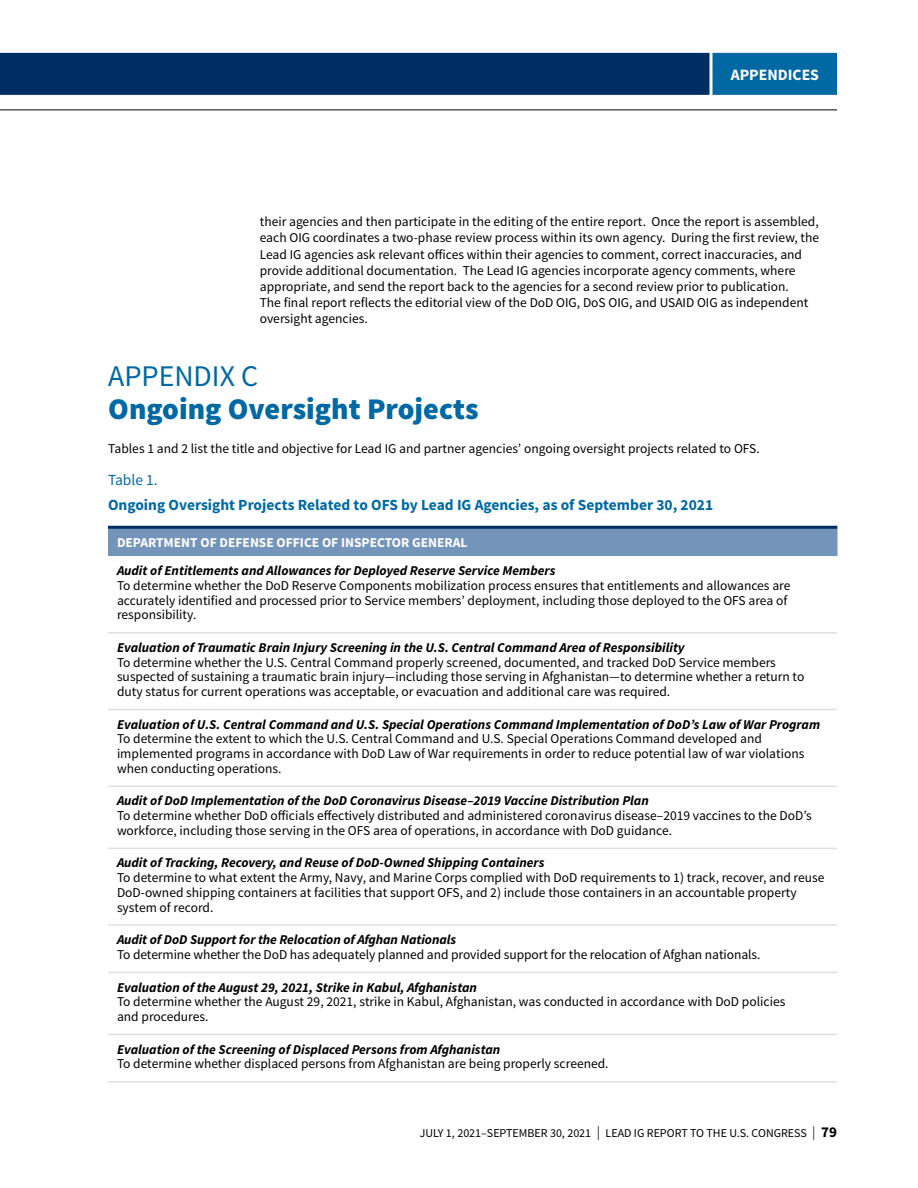
<style>
.page{position:relative;width:918px;height:1188px;background:#fff}
.page>*{position:absolute;margin:0;border:0;box-sizing:border-box;transform-origin:0 0}
.t1{font:900 30px/33px "Source Sans Pro";color:#0069a3}
.t2{font:700 15.75px "Source Sans Pro";color:#fff}
.t3{font:700 15.45px/25.5px "Source Sans Pro";color:#0069a3}
.t4{font:13.5px/14.7px "Source Sans Pro";color:#000}
.t5{font:italic 700 13.5px "Source Sans Pro";color:#000}
.t6{font:700 13.5px "Source Sans Pro";color:#fff}
.t7{font:12px "Source Sans Pro";color:#000}
.s1{font-weight:400}
.s2{font-weight:200;font-size:21px}
.s3{font-weight:700;font-size:15px}
</style>
<div class="page">
<hr style="left:0;top:110px;width:837px;height:1px;background:#000">
<hr style="left:108px;top:632px;width:729px;height:2px;background:#e2e1e1">
<hr style="left:108px;top:709px;width:729px;height:1px;background:#e2e1e1">
<hr style="left:108px;top:786px;width:729px;height:1px;background:#e2e1e1">
<hr style="left:108px;top:848px;width:729px;height:1px;background:#e2e1e1">
<hr style="left:108px;top:924px;width:729px;height:2px;background:#e2e1e1">
<hr style="left:108px;top:972px;width:729px;height:1px;background:#e2e1e1">
<hr style="left:108px;top:1034px;width:729px;height:1px;background:#e2e1e1">
<svg style="left:837px;top:525px;width:1px;height:31px"></svg>
<hr style="left:108px;top:1081px;width:729px;height:1px;background:#e2e1e1">
<div style="left:0;top:53px;width:710px;height:42px;background:#002d62"></div>
<div style="left:712px;top:53px;width:125px;height:42px;background:#0069a3"></div>
<div style="left:108px;top:527px;width:729px;height:29px;background:#7594b9"></div>
<hr style="left:108px;top:526px;width:729px;height:3px;background:#002d62">
<p class="t2" style="left:731px;top:64px;width:90px">APPENDICES</p>
<p class="t4" style="left:260px;top:214px;width:561px;line-height:16.2px">their agencies and then participate in the editing of the entire report. Once the report is assembled, each OIG coordinates a two-phase review process within its own agency. During the first review, the Lead IG agencies ask relevant offices within their agencies to comment, correct inaccuracies, and provide additional documentation. The Lead IG agencies incorporate agency comments, where appropriate, and send the report back to the agencies for a second review prior to publication.<br>The final report reflects the editorial view of the DoD OIG, DoS OIG, and USAID OIG as independent oversight agencies.</p>
<h3 class="t1" style="left:108px;top:360px;width:372px"><span class="s1">APPENDIX C<br></span>Ongoing Oversight Projects</h3>
<p class="t4" style="left:108px;top:441px;width:653px">Tables 1 and 2 list the title and objective for Lead IG and partner agencies’ ongoing oversight projects related to OFS.</p>
<p class="t3" style="left:108px;top:468px;width:607px"><span class="s1">Table 1.<br></span>Ongoing Oversight Projects Related to OFS by Lead IG Agencies, as of September 30, 2021</p>
<p class="t6" style="left:117px;top:534px;width:352px">DEPARTMENT OF DEFENSE OFFICE OF INSPECTOR GENERAL</p>
<p class="t5" style="left:117px;top:562px;width:440px">Audit of Entitlements and Allowances for Deployed Reserve Service Members</p>
<p class="t4" style="left:117px;top:578px;width:675px">To determine whether the DoD Reserve Components mobilization process ensures that entitlements and allowances are accurately identified and processed prior to Service members’ deployment, including those deployed to the OFS area of responsibility.</p>
<p class="t5" style="left:117px;top:639px;width:569px">Evaluation of Traumatic Brain Injury Screening in the U.S. Central Command Area of Responsibility</p>
<p class="t4" style="left:117px;top:655px;width:689px">To determine whether the U.S. Central Command properly screened, documented, and tracked DoD Service members suspected of sustaining a traumatic brain injury—including those serving in Afghanistan—to determine whether a return to duty status for current operations was acceptable, or evacuation and additional care was required.</p>
<p class="t5" style="left:117px;top:716px;width:705px">Evaluation of U.S. Central Command and U.S. Special Operations Command Implementation of DoD’s Law of War Program</p>
<p class="t4" style="left:117px;top:732px;width:689px">To determine the extent to which the U.S. Central Command and U.S. Special Operations Command developed and implemented programs in accordance with DoD Law of War requirements in order to reduce potential law of war violations when conducting operations.</p>
<p class="t5" style="left:117px;top:792px;width:533px">Audit of DoD Implementation of the DoD Coronavirus Disease–2019 Vaccine Distribution Plan</p>
<p class="t4" style="left:117px;top:809px;width:696px">To determine whether DoD officials effectively distributed and administered coronavirus disease–2019 vaccines to the DoD’s workforce, including those serving in the OFS area of operations, in accordance with DoD guidance.</p>
<p class="t5" style="left:117px;top:854px;width:429px">Audit of Tracking, Recovery, and Reuse of DoD-Owned Shipping Containers</p>
<p class="t4" style="left:117px;top:871px;width:709px">To determine to what extent the Army, Navy, and Marine Corps complied with DoD requirements to 1) track, recover, and reuse<br>DoD-owned shipping containers at facilities that support OFS, and 2) include those containers in an accountable property system of record.</p>
<p class="t5" style="left:117px;top:931px;width:341px">Audit of DoD Support for the Relocation of Afghan Nationals</p>
<p class="t4" style="left:117px;top:947px;width:645px">To determine whether the DoD has adequately planned and provided support for the relocation of Afghan nationals.</p>
<p class="t5" style="left:117px;top:978px;width:362px">Evaluation of the August 29, 2021, Strike in Kabul, Afghanistan</p>
<p class="t4" style="left:117px;top:995px;width:670px">To determine whether the August 29, 2021, strike in Kabul, Afghanistan, was conducted in accordance with DoD policies and procedures.</p>
<p class="t5" style="left:117px;top:1040px;width:385px">Evaluation of the Screening of Displaced Persons from Afghanistan</p>
<p class="t4" style="left:117px;top:1057px;width:493px">To determine whether displaced persons from Afghanistan are being properly screened.</p>
<p class="t7" style="left:420px;top:1125px;width:419px">JULY 1, 2021–SEPTEMBER 30, 2021 <span class="s2">I</span> LEAD IG REPORT TO THE U.S. CONGRESS <span class="s2">I</span> <span class="s3">79</span></p>
</div>
